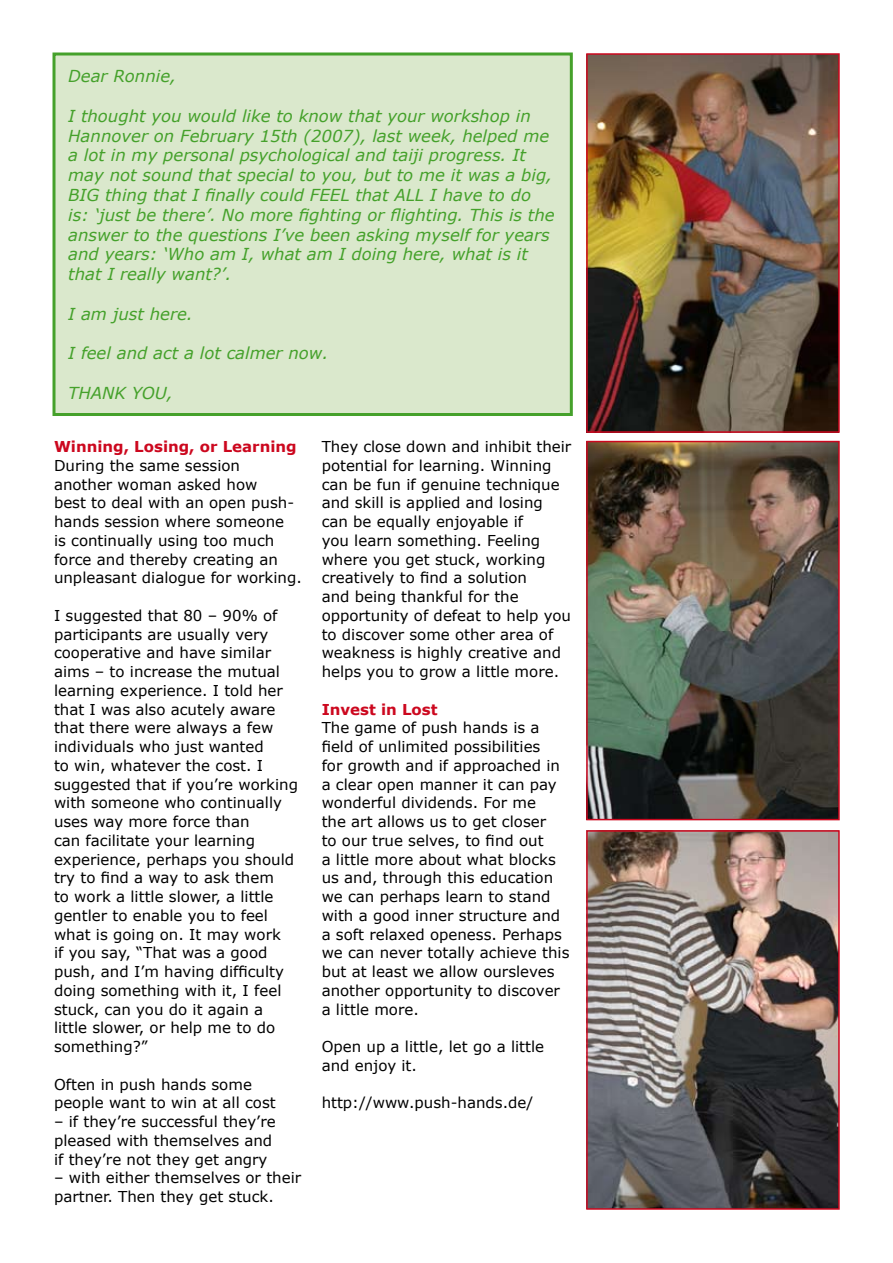
<style>
.page{position:relative;width:893px;height:1263px;background:#fff}
.page>*{position:absolute;margin:0;border:0;box-sizing:border-box;transform-origin:0 0}
.t1{font:italic 16.5px/19.8px "Verdana";color:#45a12b}
.t2{font:15px/18.8px "Verdana";color:#000}
.t3{font:700 15px "Verdana";color:#cc071e}
</style>
<div class="page">
<img style="left:589px;top:56px;width:248px;height:374px">
<div style="left:586px;top:53px;width:254px;height:380px;border:2px solid #cc071e"></div>
<img style="left:589px;top:833px;width:248px;height:374px">
<div style="left:586px;top:830px;width:254px;height:380px;border:2px solid #cc071e"></div>
<img style="left:589px;top:444px;width:248px;height:373px">
<div style="left:586px;top:441px;width:254px;height:379px;border:2px solid #cc071e"></div>
<div style="left:54px;top:54px;width:517px;height:360px;background:#dae8cc"></div>
<div style="left:52px;top:53px;width:521px;height:363px;border:3px solid #45a12b"></div>
<p class="t1" style="left:68px;top:66px;width:109px">Dear Ronnie,</p>
<p class="t1" style="left:68px;top:105px;width:488px">I thought you would like to know that your workshop in Hannover on February 15th (2007), last week, helped me a lot in my personal psychological and taiji progress. It may not sound that special to you, but to me it was a big, BIG thing that I finally could FEEL that ALL I have to do is: ‘just be there’. No more fighting or flighting. This is the answer to the questions I’ve been asking myself for years and years: ‘Who am I, what am I doing here, what is it that I really want?’.</p>
<p class="t1" style="left:68px;top:303px;width:126px">I am just here.</p>
<p class="t1" style="left:68px;top:343px;width:262px">I feel and act a lot calmer now.</p>
<p class="t1" style="left:68px;top:382px;width:106px">THANK YOU,</p>
<p class="t3" style="left:54px;top:437px;width:244px">Winning, Losing, or Learning</p>
<p class="t2" style="left:54px;top:455px;width:249px">During the same session another woman asked how<br>best to deal with an open push&shy;hands session where someone<br>is continually using too much force and thereby creating an unpleasant dialogue for working.</p>
<p class="t2" style="left:54px;top:605px;width:246px">I suggested that 80 – 90% of participants are usually very cooperative and have similar aims – to increase the mutual learning experience. I told her that I was also acutely aware that there were always a few individuals who just wanted<br>to win, whatever the cost. I suggested that if you’re working with someone who continually uses way more force than<br>can facilitate your learning experience, perhaps you should try to find a way to ask them<br>to work a little slower, a little gentler to enable you to feel what is going on. It may work<br>if you say, “That was a good push, and I’m having difficulty doing something with it, I feel stuck, can you do it again a little slower, or help me to do something?”</p>
<p class="t2" style="left:54px;top:1074px;width:223px">Often in push hands some people want to win at all cost</p>
<p class="t2" style="left:54px;top:1112px;width:223px">– if they’re successful they’re pleased with themselves and if they’re not they get angry</p>
<p class="t2" style="left:54px;top:1168px;width:249px">– with either themselves or their partner. Then they get stuck.</p>
<p class="t2" style="left:322px;top:437px;width:251px">They close down and inhibit their potential for learning. Winning can be fun if genuine technique and skill is applied and losing can be equally enjoyable if<br>you learn something. Feeling where you get stuck, working creatively to find a solution<br>and being thankful for the opportunity of defeat to help you to discover some other area of weakness is highly creative and helps you to grow a little more.</p>
<p class="t3" style="left:322px;top:699px;width:117px">Invest in Lost</p>
<p class="t2" style="left:322px;top:718px;width:249px">The game of push hands is a field of unlimited possibilities<br>for growth and if approached in a clear open manner it can pay wonderful dividends. For me<br>the art allows us to get closer<br>to our true selves, to find out<br>a little more about what blocks us and, through this education we can perhaps learn to stand with a good inner structure and a soft relaxed openess. Perhaps we can never totally achieve this but at least we allow oursleves another opportunity to discover a little more.</p>
<p class="t2" style="left:322px;top:1037px;width:224px">Open up a little, let go a little and enjoy it.</p>
<p class="t2" style="left:322px;top:1093px;width:213px">http://www.push-hands.de/</p>
</div>
